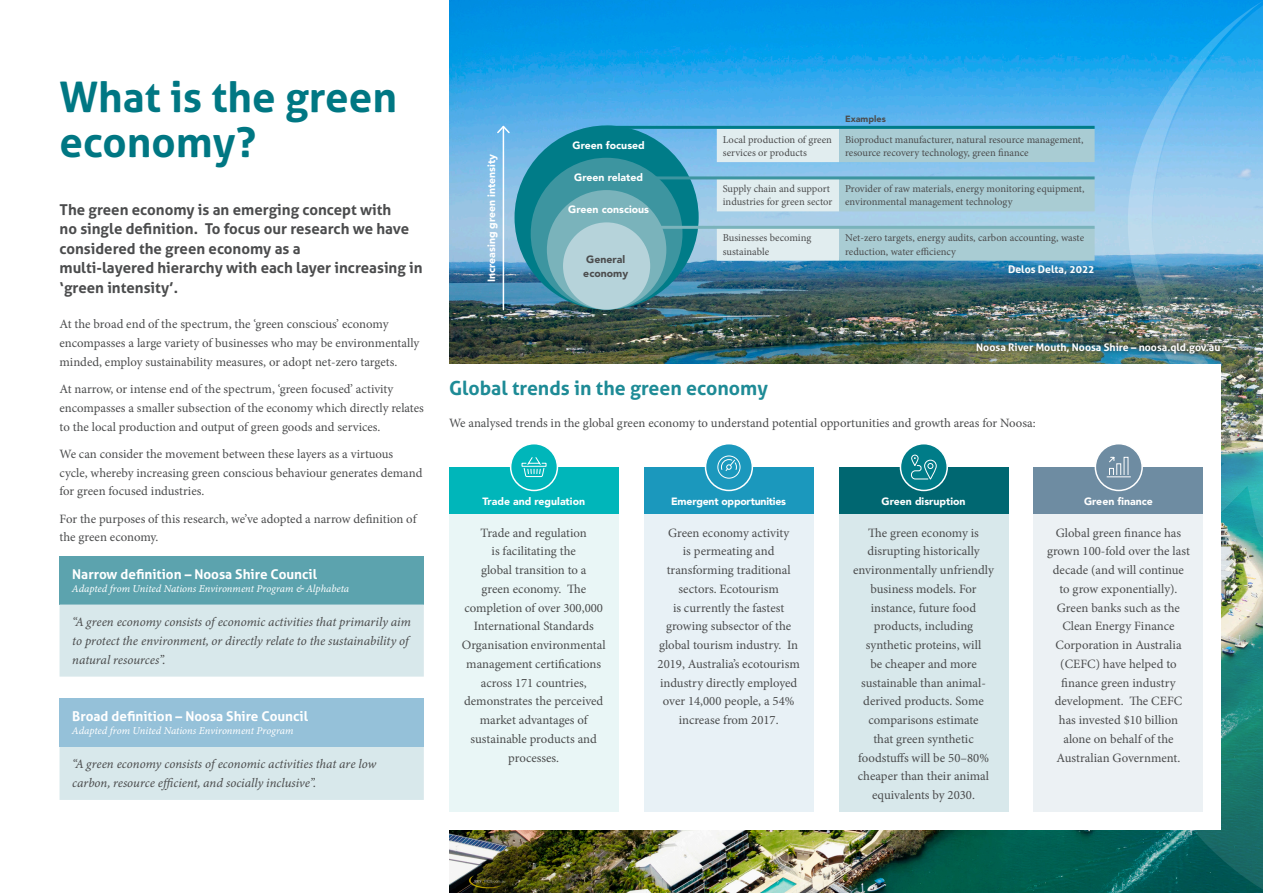
<style>
.page{position:relative;width:1263px;height:893px;background:#fff}
.page>*{position:absolute;margin:0;border:0;box-sizing:border-box;transform-origin:0 0}
.Heading_1{font:700 42px/45px "Aller";color:#007783}
.Heading_2{font:700 19.5px "Aller";color:#1e8b96}
.Intro{font:700 15px/19.5px "Aller";color:#4b4c4d}
.Heading_3{font:700 13.5px "Aller";color:#fff}
.Body{font:12.75px/18.8px "Minion Pro";color:#4b4c4d}
.Body-2{font:italic 12.75px/18.8px "Minion Variable Concept";color:#4b4c4d}
.Body-3{font:10.5px/13.5px "Minion Pro";color:#4b4c4d}
.Body-4{font:900 10.5px "Avenir LT Std";color:#fff}
.Body-5{font:italic 10.5px "Minion Variable Concept";color:#fff}
.Body-6{font:700 10.5px "Aller";color:#fff}
.Body-7{font:900 10.5px "Avenir LT Std";letter-spacing:-.02em;color:#fff}
.Body-8{font:900 10.5px/13.5px "Avenir LT Std";color:#4b4c4d}
.Body-9{font:900 9px "Avenir LT Std";color:#4b4c4d}
</style>
<div class="page">
<img style="left:449px;top:0;width:369px;height:893px">
<img style="left:818px;top:0;width:445px;height:893px">
<div style="left:60px;top:556px;width:364px;height:48px;background:#5ca3ae"></div>
<svg style="left:60px;top:604px;width:364px;height:196px;background:#ddebed"></svg>
<div style="left:60px;top:698px;width:364px;height:49px;background:#95c1d9"></div>
<div style="left:432px;top:364px;width:788px;height:465px;background:#fff"></div>
<div style="left:449px;top:467px;width:169px;height:47px;background:#00b6ba"></div>
<div style="left:644px;top:467px;width:169px;height:47px;background:#1b98bd"></div>
<div style="left:839px;top:467px;width:169px;height:47px;background:#006771"></div>
<div style="left:1034px;top:467px;width:169px;height:47px;background:#6e8ca2"></div>
<div style="left:449px;top:514px;width:169px;height:298px;background:#e9f6f6"></div>
<div style="left:644px;top:514px;width:169px;height:298px;background:#e8f1f6"></div>
<div style="left:839px;top:514px;width:169px;height:298px;background:#d8e8eb"></div>
<div style="left:1034px;top:514px;width:169px;height:298px;background:#ecf1f4"></div>
<div style="left:511px;top:444px;width:46px;height:46px;background:#00b6ba;border-radius:50%"></div>
<svg style="left:521px;top:457px;width:26px;height:21px"></svg>
<div style="left:510px;top:443px;width:48px;height:48px;border:2px solid #fff;border-radius:50%"></div>
<div style="left:705px;top:444px;width:47px;height:46px;background:#1b98bd;border-radius:50%"></div>
<svg style="left:717px;top:455px;width:24px;height:24px"></svg>
<div style="left:705px;top:443px;width:48px;height:48px;border:2px solid #fff;border-radius:50%"></div>
<div style="left:900px;top:444px;width:47px;height:46px;background:#007c88;border-radius:50%"></div>
<svg style="left:910px;top:454px;width:27px;height:26px"></svg>
<div style="left:900px;top:443px;width:48px;height:48px;border:2px solid #fff;border-radius:50%"></div>
<div style="left:1095px;top:444px;width:47px;height:46px;background:#6e8ca2;border-radius:50%"></div>
<svg style="left:1107px;top:456px;width:24px;height:21px"></svg>
<div style="left:1094px;top:443px;width:49px;height:48px;border:2px solid #fff;border-radius:50%"></div>
<svg style="left:717px;top:129px;width:377px;height:132px;background:#b2d3df"></svg>
<div style="left:514px;top:125px;width:185px;height:185px;background:#007c88;border-radius:50%"></div>
<div style="left:531px;top:158px;width:151px;height:152px;background:#3d95a0;border-radius:50%"></div>
<div style="left:547px;top:190px;width:119px;height:120px;background:#7ab3bb;border-radius:50%"></div>
<div style="left:563px;top:222px;width:87px;height:88px;background:#b6d3da;border-radius:50%"></div>
<hr style="left:607px;top:126px;width:487px;height:3px;background:#007c88">
<hr style="left:651px;top:176px;width:443px;height:3px;background:#3d95a0">
<hr style="left:660px;top:226px;width:434px;height:3px;background:#7ab3bb">
<hr style="left:503px;top:127px;width:1px;height:183px;background:#fff">
<svg style="left:496px;top:124px;width:15px;height:11px"></svg>
<div style="left:972px;top:339px;width:252px;height:19px;background:#231f20;opacity:.75"></div>
<p class="Heading_1" style="left:60px;top:74px;width:339px">What is the green economy?</p>
<p class="Intro" style="left:60px;top:199px;width:365px">The green economy is an emerging concept with<br>no single definition. To focus our research we have considered the green economy as a<br>multi-layered hierarchy with each layer increasing in ‘green intensity’.</p>
<p class="Body" style="left:60px;top:315px;width:361px">At the broad end of the spectrum, the ‘green conscious’ economy encompasses a large variety of businesses who may be environmentally minded, employ sustainability measures, or adopt net-zero targets.</p>
<p class="Body" style="left:60px;top:380px;width:366px">At narrow, or intense end of the spectrum, ‘green focused’ activity encompasses a smaller subsection of the economy which directly relates to the local production and output of green goods and services.</p>
<p class="Body" style="left:60px;top:444px;width:364px">We can consider the movement between these layers as a virtuous cycle, whereby increasing green conscious behaviour generates demand for green focused industries.</p>
<p class="Body" style="left:60px;top:509px;width:358px">For the purposes of this research, we’ve adopted a narrow definition of the green economy.</p>
<p class="Heading_3" style="left:72px;top:565px;width:246px">Narrow definition – Noosa Shire Council</p>
<p class="Body-5" style="left:72px;top:581px;width:278px">Adapted from United Nations Environment Program &amp; Alphabeta</p>
<p class="Body-2" style="left:72px;top:613px;width:340px">“A green economy consists of economic activities that primarily aim to protect the environment, or directly relate to the sustainability of natural resources”.</p>
<p class="Heading_3" style="left:72px;top:707px;width:237px">Broad definition – Noosa Shire Council</p>
<p class="Body-5" style="left:72px;top:723px;width:223px">Adapted from United Nations Environment Program</p>
<p class="Body-2" style="left:72px;top:755px;width:306px">“A green economy consists of economic activities that are low carbon, resource efficient, and socially inclusive”.</p>
<p class="Body-4" style="left:485px;top:282px;width:129px;rotate:-90deg">Increasing green intensity</p>
<p class="Body-4" style="left:572px;top:139px;width:74px">Green focused</p>
<p class="Body-4" style="left:574px;top:171px;width:70px">Green related</p>
<p class="Body-4" style="left:568px;top:203px;width:82px">Green conscious</p>
<p class="Body-8" style="left:583px;top:253px;width:46px">General economy</p>
<p class="Body-9" style="left:845px;top:114px;width:42px">Examples</p>
<p class="Body-3" style="left:723px;top:133px;width:111px">Local production of green services or products</p>
<p class="Body-3" style="left:845px;top:133px;width:240px">Bioproduct manufacturer, natural resource management, resource recovery technology, green finance</p>
<p class="Body-3" style="left:723px;top:182px;width:111px">Supply chain and support industries for green sector</p>
<p class="Body-3" style="left:845px;top:182px;width:241px">Provider of raw materials, energy monitoring equipment, environmental management technology</p>
<p class="Body-3" style="left:723px;top:231px;width:90px">Businesses becoming sustainable</p>
<p class="Body-3" style="left:845px;top:231px;width:241px">Net-zero targets, energy audits, carbon accounting, waste reduction, water efficiency</p>
<p class="Body-6" style="left:1008px;top:263px;width:88px">Delos Delta, 2022</p>
<p class="Body-6" style="left:976px;top:340px;width:246px">Noosa River Mouth, Noosa Shire – noosa.qld.gov.au</p>
<p class="Heading_2" style="left:449px;top:376px;width:320px">Global trends in the green economy</p>
<p class="Body" style="left:449px;top:414px;width:588px">We analysed trends in the global green economy to understand potential opportunities and growth areas for Noosa:</p>
<p class="Body-4" style="left:482px;top:495px;width:104px">Trade and regulation</p>
<p class="Body-7" style="left:671px;top:495px;width:116px">Emergent opportunities</p>
<p class="Body-4" style="left:881px;top:495px;width:85px">Green disruption</p>
<p class="Body-4" style="left:1084px;top:495px;width:70px">Green finance</p>
<p class="Body" style="left:462px;top:523px;width:145px;text-align:center">Trade and regulation<br>is facilitating the<br>global transition to a<br>green economy. The completion of over 300,000<br>International Standards<br>Organisation environmental management certifications across 171 countries, demonstrates the perceived market advantages of sustainable products and processes.</p>
<p class="Body" style="left:657px;top:523px;width:144px;text-align:center">Green economy activity<br>is permeating and transforming traditional sectors. Ecotourism<br>is currently the fastest growing subsector of the global tourism industry. In<br>2019, Australia’s ecotourism industry directly employed over 14,000 people, a 54% increase from 2017.</p>
<p class="Body" style="left:853px;top:523px;width:142px;text-align:center">The green economy is disrupting historically environmentally unfriendly business models. For instance, future food products, including synthetic proteins, will<br>be cheaper and more sustainable than animal&shy;derived products. Some comparisons estimate<br>that green synthetic foodstuffs will be 50–80% cheaper than their animal equivalents by 2030.</p>
<p class="Body" style="left:1047px;top:523px;width:144px;text-align:center">Global green finance has grown 100-fold over the last decade (and will continue to grow exponentially).<br>Green banks such as the<br>Clean Energy Finance<br>Corporation in Australia (CEFC) have helped to finance green industry development. The CEFC has invested $10 billion alone on behalf of the<br>Australian Government.</p>
</div>
